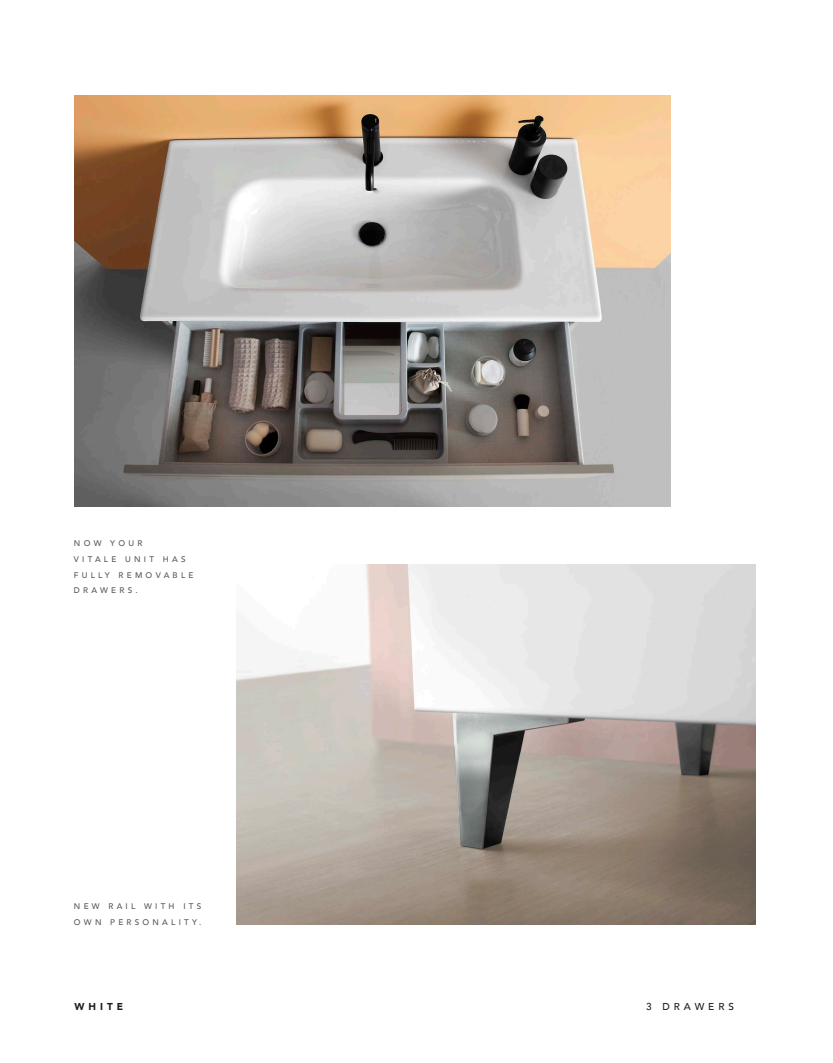
<style>
.page{position:relative;width:833px;height:1063px;background:#fff}
.page>*{position:absolute;margin:0;border:0;box-sizing:border-box;transform-origin:0 0}
.t1{font:500 10px "Avenir";letter-spacing:.4em;color:#1d1d1b}
.t2{font:900 10px "Avenir";letter-spacing:.4em;color:#1d1d1b}
.t3{font:500 8.12px/15.6px "Avenir";letter-spacing:.4em;color:#575756}
</style>
<div class="page">
<img style="left:236px;top:564px;width:519px;height:361px">
<img style="left:74px;top:96px;width:596px;height:411px">
<p class="t3" style="left:74px;top:535px;width:121px">NOW YOUR<br>VITALE UNIT HAS<br>FULLY REMOVABLE<br>DRAWERS.</p>
<p class="t3" style="left:74px;top:898px;width:129px">NEW RAIL WITH ITS<br>OWN PERSONALITY.</p>
<p class="t2" style="left:74px;top:998px;width:50px">WHITE</p>
<p class="t1" style="left:646px;top:998px;width:90px">3 DRAWERS</p>
</div>
